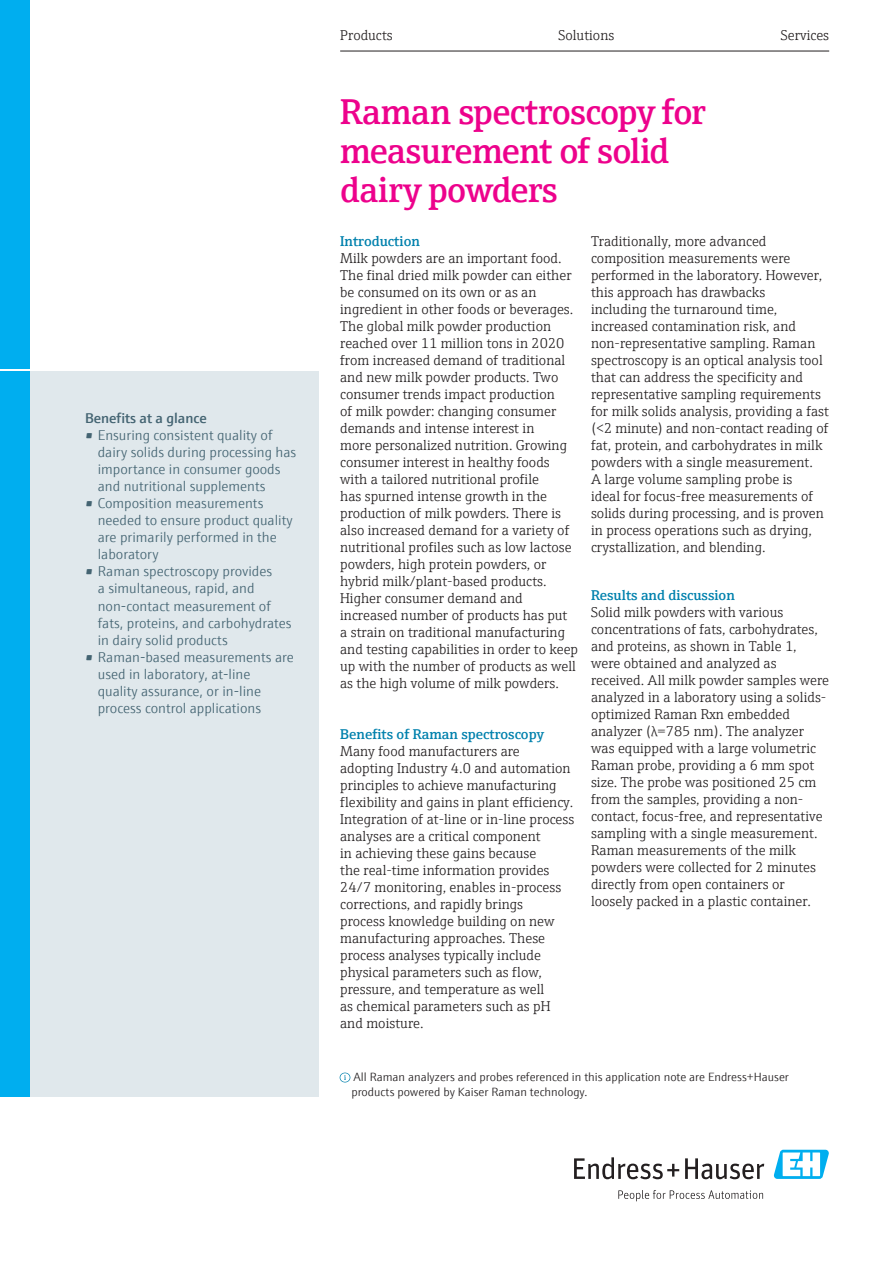
<style>
.page{position:relative;width:893px;height:1263px;background:#fff}
.page>*{position:absolute;margin:0;border:0;box-sizing:border-box;transform-origin:0 0}
.Title_Headline{font:600 36px/39px "E+H Serif";letter-spacing:-.02em;color:#ed028c}
.Copy_Default{font:300 14.25px/17px "E+H Serif";color:#231f20}
.t1{font:300 14.25px/17px "E+H Sans";color:#446472}
.Copy_Accent__Strg_Sh{font:600 14.25px "E+H Serif";color:#0081ad}
.Title_Topline{font:300 14.25px "E+H Serif";color:#231f20}
.Infobox_Accent__Strg{font:600 14.25px "E+H Sans";color:#446472}
.Copyright{font:300 12px/15px "E+H Sans";color:#231f20}
</style>
<div class="page">
<hr style="left:340px;top:51px;width:489px;height:1px;background:#231f20">
<div style="left:0;top:0;width:30px;height:369px;background:#00aeef"></div>
<div style="left:30px;top:371px;width:289px;height:725px;background:#e0e8ec"></div>
<svg style="left:574px;top:1157px;width:105px;height:22px"></svg>
<svg style="left:685px;top:1158px;width:79px;height:21px"></svg>
<svg style="left:618px;top:1190px;width:145px;height:11px"></svg>
<svg style="left:773px;top:1150px;width:56px;height:29px"></svg>
<svg style="left:340px;top:1072px;width:10px;height:11px"></svg>
<div style="left:0;top:371px;width:30px;height:725px;background:#00aeef"></div>
<p class="Infobox_Accent__Strg" style="left:85px;top:407px;width:123px">Benefits at a glance</p>
<p class="t1" style="left:98px;top:426px;width:200px;text-indent:-13px">• Ensuring consistent quality of dairy solids during processing has importance in consumer goods and nutritional supplements</p>
<p class="t1" style="left:98px;top:494px;width:196px;text-indent:-13px">• Composition measurements needed to ensure product quality are primarily performed in the laboratory</p>
<p class="t1" style="left:98px;top:562px;width:195px;text-indent:-13px">• Raman spectroscopy provides<br>a simultaneous, rapid, and non-contact measurement of fats, proteins, and carbohydrates in dairy solid products</p>
<p class="t1" style="left:98px;top:647px;width:198px;text-indent:-13px">• Raman-based measurements are used in laboratory, at-line quality assurance, or in-line process control applications</p>
<p class="Title_Topline" style="left:340px;top:24px;width:54px">Products</p>
<p class="Title_Topline" style="left:558px;top:24px;width:57px">Solutions</p>
<p class="Title_Topline" style="left:781px;top:24px;width:50px">Services</p>
<p class="Title_Headline" style="left:340px;top:89px;width:367px">Raman spectroscopy for measurement of solid dairy powders</p>
<p class="Copy_Accent__Strg_Sh" style="left:340px;top:230px;width:81px">Introduction</p>
<p class="Copy_Default" style="left:340px;top:249px;width:239px">Milk powders are an important food.<br>The final dried milk powder can either be consumed on its own or as an ingredient in other foods or beverages.<br>The global milk powder production reached over 11 million tons in 2020 from increased demand of traditional and new milk powder products. Two consumer trends impact production<br>of milk powder: changing consumer demands and intense interest in<br>more personalized nutrition. Growing consumer interest in healthy foods with a tailored nutritional profile<br>has spurned intense growth in the production of milk powders. There is also increased demand for a variety of nutritional profiles such as low lactose powders, high protein powders, or hybrid milk/plant-based products.<br>Higher consumer demand and increased number of products has put a strain on traditional manufacturing and testing capabilities in order to keep up with the number of products as well as the high volume of milk powders.</p>
<p class="Copy_Accent__Strg_Sh" style="left:340px;top:723px;width:205px">Benefits of Raman spectroscopy</p>
<p class="Copy_Default" style="left:340px;top:742px;width:236px">Many food manufacturers are adopting Industry 4.0 and automation principles to achieve manufacturing flexibility and gains in plant efficiency.<br>Integration of at-line or in-line process analyses are a critical component<br>in achieving these gains because<br>the real-time information provides 24/7 monitoring, enables in-process corrections, and rapidly brings<br>process knowledge building on new manufacturing approaches. These process analyses typically include physical parameters such as flow, pressure, and temperature as well<br>as chemical parameters such as pH and moisture.</p>
<p class="Copy_Default" style="left:591px;top:232px;width:239px">Traditionally, more advanced composition measurements were performed in the laboratory. However, this approach has drawbacks<br>including the turnaround time, increased contamination risk, and non-representative sampling. Raman spectroscopy is an optical analysis tool that can address the specificity and representative sampling requirements for milk solids analysis, providing a fast (&lt;2 minute) and non-contact reading of fat, protein, and carbohydrates in milk powders with a single measurement.<br>A large volume sampling probe is<br>ideal for focus-free measurements of solids during processing, and is proven in process operations such as drying, crystallization, and blending.</p>
<p class="Copy_Accent__Strg_Sh" style="left:591px;top:584px;width:145px">Results and discussion</p>
<p class="Copy_Default" style="left:591px;top:602px;width:240px">Solid milk powders with various concentrations of fats, carbohydrates, and proteins, as shown in Table 1, were obtained and analyzed as received. All milk powder samples were analyzed in a laboratory using a solids&shy;optimized Raman Rxn embedded analyzer (λ=785 nm). The analyzer was equipped with a large volumetric Raman probe, providing a 6 mm spot size. The probe was positioned 25 cm from the samples, providing a non&shy;contact, focus-free, and representative sampling with a single measurement.<br>Raman measurements of the milk powders were collected for 2 minutes directly from open containers or loosely packed in a plastic container.</p>
<p class="Copyright" style="left:351px;top:1068px;width:439px">All Raman analyzers and probes referenced in this application note are Endress+Hauser products powered by Kaiser Raman technology.</p>
</div>
